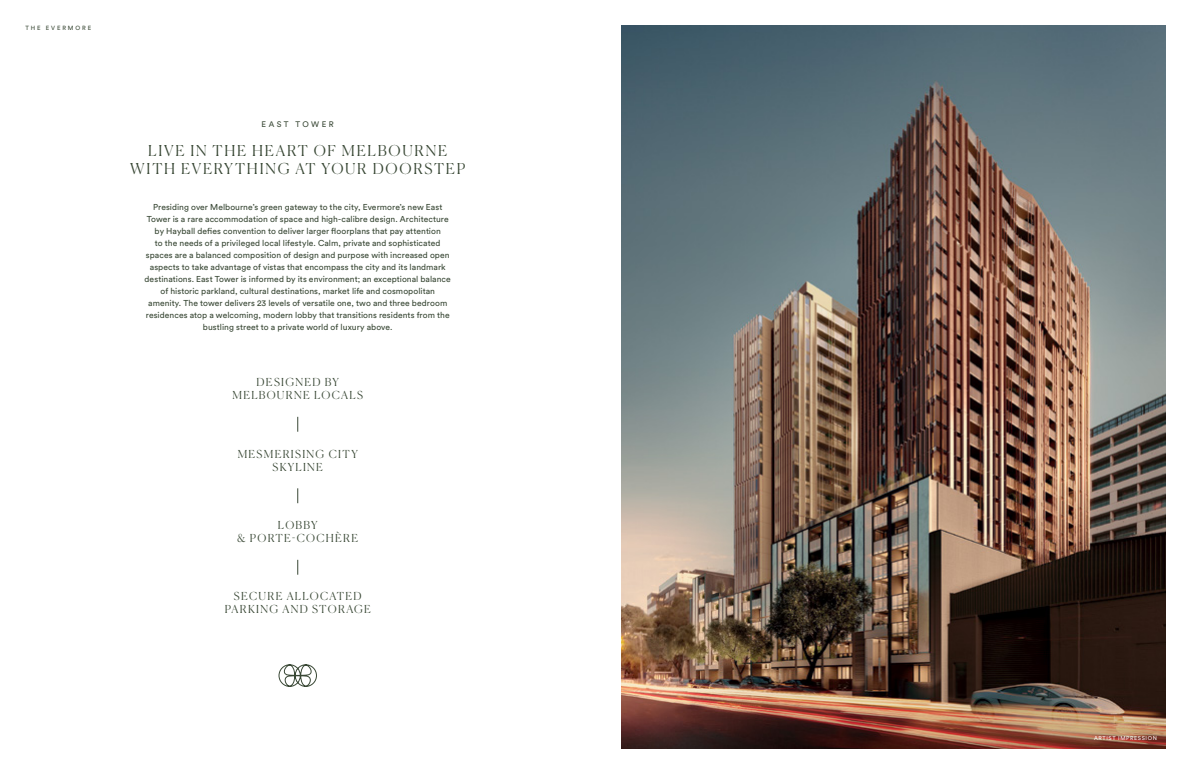
<style>
.page{position:relative;width:1191px;height:774px;background:#fff}
.page>*{position:absolute;margin:0;border:0;box-sizing:border-box;transform-origin:0 0}
.t1{font:300 15px/18px "Canela";letter-spacing:.12em;color:#384734;text-align:center}
.t2{font:300 11px/13.2px "Canela";letter-spacing:.12em;color:#384734;text-align:center}
.t3{font:8.5px/12px "Circular Std";letter-spacing:.005em;color:#384734;text-align:center}
.t4{font:8px "Circular Std";letter-spacing:.305em;color:#384734}
.t5{font:6px "Circular Std";letter-spacing:.31em;color:#384734}
.t6{font:5.5px "Circular Std";letter-spacing:.11em;color:#fff}
</style>
<div class="page">
<img style="left:621px;top:26px;width:544px;height:722px">
<svg style="left:297px;top:560px;width:1px;height:15px"></svg>
<svg style="left:297px;top:488px;width:1px;height:15px"></svg>
<svg style="left:297px;top:417px;width:1px;height:15px"></svg>
<svg style="left:278px;top:664px;width:39px;height:23px"></svg>
<p class="t5" style="left:26px;top:25px;width:67px">THE EVERMORE</p>
<p class="t4" style="left:262px;top:120px;width:74px">EAST TOWER</p>
<h1 class="t1" style="left:130px;top:141px;width:336px">LIVE IN THE HEART OF MELBOURNE<br>WITH EVERYTHING AT YOUR DOORSTEP</h1>
<p class="t3" style="left:145px;top:200px;width:308px">Presiding over Melbourne’s green gateway to the city, Evermore’s new East Tower is a rare accommodation of space and high-calibre design. Architecture by Hayball defies convention to deliver larger floorplans that pay attention<br>to the needs of a privileged local lifestyle. Calm, private and sophisticated spaces are a balanced composition of design and purpose with increased open aspects to take advantage of vistas that encompass the city and its landmark destinations. East Tower is informed by its environment; an exceptional balance of historic parkland, cultural destinations, market life and cosmopolitan amenity. The tower delivers 23 levels of versatile one, two and three bedroom residences atop a welcoming, modern lobby that transitions residents from the bustling street to a private world of luxury above.</p>
<p class="t2" style="left:232px;top:374px;width:132px">DESIGNED BY<br>MELBOURNE LOCALS</p>
<p class="t2" style="left:238px;top:446px;width:121px">MESMERISING CITY<br>SKYLINE</p>
<p class="t2" style="left:237px;top:517px;width:122px">LOBBY<br>&amp; PORTE-COCHÈRE</p>
<p class="t2" style="left:225px;top:589px;width:148px">SECURE ALLOCATED<br>PARKING AND STORAGE</p>
<p class="t6" style="left:1094px;top:735px;width:64px">ARTIST IMPRESSION</p>
</div>
